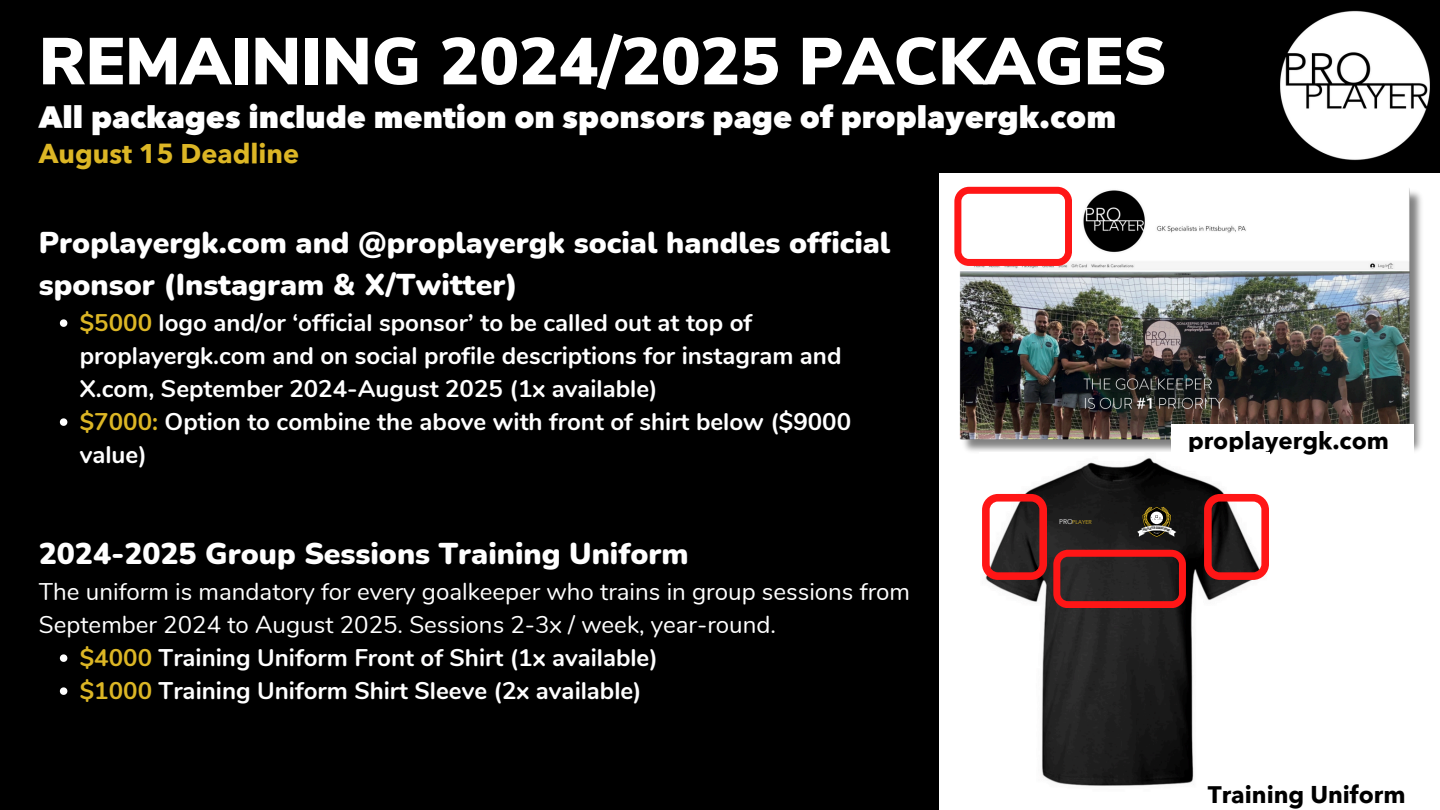
<style>
.page{position:relative;width:1440px;height:810px;background:#000}
.page>*{position:absolute;margin:0;border:0;box-sizing:border-box;transform-origin:0 0}
.t1{font:900 66px "Nunito Sans";color:#fff}
.t2{font:800 30.5px "Avenir Next Arabic";color:#fff}
.t3{font:900 30.1px/42px "Nunito";color:#fff}
.t4{font:700 27px "Avenir Next Arabic";color:#dcb625}
.t5{font:700 24.1px/33px "Nunito";color:#fff}
.t6{font:24.1px "Nunito";color:#fff}
.t7{font:700 24px "Avenir Next Arabic";color:#000}
.t8{font:5.5px "Avenir Next Arabic";color:#dcb625}
.t9{font:700 3.4px "Bebas Neue";color:#000}
.s1{color:#dcb625}
.s2{font-size:6.7px;color:#fff}
</style>
<div class="page">
<svg style="left:60px;top:319px;width:7px;height:8px"></svg>
<svg style="left:60px;top:418px;width:7px;height:8px"></svg>
<div style="left:939px;top:173px;width:501px;height:637px;background:#fff"></div>
<img style="left:959px;top:188px;width:463px;height:264px">
<svg style="left:954px;top:187px;width:118px;height:79px"></svg>
<div style="left:1171px;top:424px;width:243px;height:43px;background:#fff"></div>
<img style="left:1280px;top:10px;width:150px;height:151px">
<img style="left:987px;top:458px;width:266px;height:328px">
<svg style="left:1204px;top:494px;width:65px;height:86px"></svg>
<svg style="left:982px;top:494px;width:65px;height:86px"></svg>
<svg style="left:60px;top:654px;width:7px;height:8px"></svg>
<svg style="left:60px;top:687px;width:7px;height:8px"></svg>
<svg style="left:1053px;top:550px;width:133px;height:58px;background:#662121"></svg>
<svg style="left:1137px;top:506px;width:40px;height:31px"></svg>
<p class="t1" style="left:39px;top:18px;width:1130px">REMAINING 2024/2025 PACKAGES</p>
<p class="t2" style="left:39px;top:100px;width:1079px">All packages include mention on sponsors page of proplayergk.com</p>
<p class="t4" style="left:39px;top:138px;width:262px">August 15 Deadline</p>
<h1 class="t3" style="left:39px;top:222px;width:853px">Proplayergk.com and @proplayergk social handles official sponsor (Instagram &amp; X/Twitter)</h1>
<h2 class="t5" style="left:80px;top:306px;width:763px"><span class="s1">$5000</span> logo and/or ‘official sponsor’ to be called out at top of proplayergk.com and on social profile descriptions for instagram and<br>X.com, September 2024-August 2025 (1x available)</h2>
<h3 class="t5" style="left:80px;top:405px;width:773px"><span class="s1">$7000:</span> Option to combine the above with front of shirt below ($9000 value)</h3>
<p class="t3" style="left:39px;top:533px;width:651px">2024-2025 Group Sessions Training Uniform</p>
<p class="t6" style="left:39px;top:575px;width:873px">The uniform is mandatory for every goalkeeper who trains in group sessions from</p>
<p class="t6" style="left:39px;top:608px;width:739px">September 2024 to August 2025. Sessions 2-3x / week, year-round.</p>
<p class="t5" style="left:80px;top:641px;width:580px"><span class="s1">$4000</span> Training Uniform Front of Shirt (1x available)</p>
<p class="t5" style="left:80px;top:674px;width:563px"><span class="s1">$1000</span> Training Uniform Shirt Sleeve (2x available)</p>
<p class="t8" style="left:1059px;top:519px;width:34px"><span class="s2">PRO</span>PLAYER</p>
<p class="t9" style="left:1156px;top:526px;width:3px">G</p>
<h2 class="t7" style="left:1188px;top:427px;width:203px">proplayergk.com</h2>
<p class="t7" style="left:1208px;top:781px;width:199px">Training Uniform</p>
</div>
